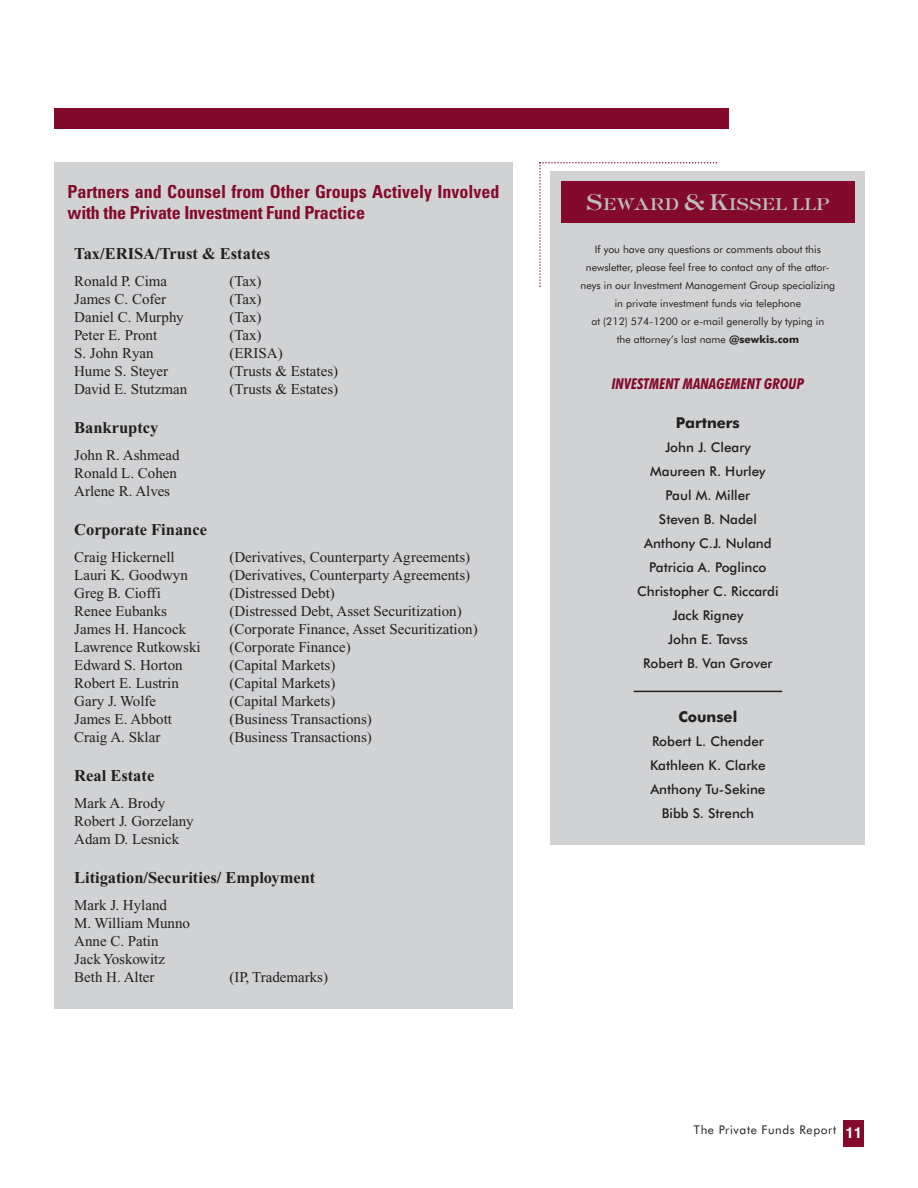
<style>
.page{position:relative;width:918px;height:1188px;background:#fff}
.page>*{position:absolute;margin:0;border:0;box-sizing:border-box;transform-origin:0 0}
.t1{font:700 condensed 18px/21.6px "Univers";color:#830a2b}
.t2{font:700 16.5px "Times New Roman";color:#231f20}
.t3{font:15.75px "AT Sackers Heavy Roman";color:#bcbdc0}
.t4{font:15px/18px "Times New Roman";color:#231f20}
.t5{font:italic 700 condensed 15px "Futura BT";color:#830a2b}
.t6{font:700 15px "Futura BT";color:#231f20}
.t7{font:700 15px "Helvetica";color:#fff}
.t8{font:500 13.5px/24px "Futura BT";color:#231f20;text-align:center}
.t9{font:12px "Futura BT";letter-spacing:.05em;color:#231f20}
.t10{font:10.5px/18px "Futura BT";color:#231f20;text-align:center}
.s1{font-size:21px}
.s2{font-weight:700}
</style>
<div class="page">
<div style="left:843px;top:1120px;width:21px;height:28px;background:#830a2b"></div>
<div style="left:54px;top:108px;width:675px;height:20px;background:#830a2b"></div>
<div style="left:551px;top:171px;width:314px;height:674px;background:#d1d2d4"></div>
<svg style="left:539px;top:162px;width:178px;height:125px"></svg>
<div style="left:561px;top:182px;width:294px;height:41px;background:#830a2b"></div>
<hr style="left:634px;top:691px;width:148px;height:1px;background:#231f20">
<div style="left:54px;top:162px;width:459px;height:846px;background:#d1d2d4"></div>
<p class="t1" style="left:68px;top:182px;width:434px">Partners and Counsel from Other Groups Actively Involved with the Private Investment Fund Practice</p>
<p class="t2" style="left:74px;top:248px;width:198px">Tax/ERISA/Trust &amp; Estates</p>
<p class="t4" style="left:74px;top:274px;width:94px">Ronald P. Cima</p>
<p class="t4" style="left:229px;top:274px;width:34px">(Tax)</p>
<p class="t4" style="left:74px;top:292px;width:94px">James C. Cofer</p>
<p class="t4" style="left:229px;top:292px;width:34px">(Tax)</p>
<p class="t4" style="left:74px;top:310px;width:111px">Daniel C. Murphy</p>
<p class="t4" style="left:229px;top:310px;width:34px">(Tax)</p>
<p class="t4" style="left:74px;top:328px;width:85px">Peter E. Pront</p>
<p class="t4" style="left:229px;top:328px;width:34px">(Tax)</p>
<p class="t4" style="left:74px;top:346px;width:81px">S. John Ryan</p>
<p class="t4" style="left:229px;top:346px;width:55px">(ERISA)</p>
<p class="t4" style="left:74px;top:364px;width:95px">Hume S. Steyer</p>
<p class="t4" style="left:229px;top:364px;width:110px">(Trusts &amp; Estates)</p>
<p class="t4" style="left:74px;top:382px;width:115px">David E. Stutzman</p>
<p class="t4" style="left:229px;top:382px;width:110px">(Trusts &amp; Estates)</p>
<p class="t2" style="left:74px;top:422px;width:86px">Bankruptcy</p>
<p class="t4" style="left:74px;top:448px;width:107px">John R. Ashmead<br>Ronald L. Cohen<br>Arlene R. Alves</p>
<p class="t2" style="left:74px;top:524px;width:134px">Corporate Finance</p>
<p class="t4" style="left:74px;top:550px;width:102px">Craig Hickernell</p>
<p class="t4" style="left:230px;top:550px;width:242px">(Derivatives, Counterparty Agreements)</p>
<p class="t4" style="left:74px;top:568px;width:115px">Lauri K. Goodwyn</p>
<p class="t4" style="left:230px;top:568px;width:242px">(Derivatives, Counterparty Agreements)</p>
<p class="t4" style="left:74px;top:586px;width:88px">Greg B. Cioffi</p>
<p class="t4" style="left:230px;top:586px;width:107px">(Distressed Debt)</p>
<p class="t4" style="left:74px;top:604px;width:94px">Renee Eubanks</p>
<p class="t4" style="left:230px;top:604px;width:234px">(Distressed Debt, Asset Securitization)</p>
<p class="t4" style="left:74px;top:622px;width:114px">James H. Hancock</p>
<p class="t4" style="left:230px;top:622px;width:250px">(Corporate Finance, Asset Securitization)</p>
<p class="t4" style="left:74px;top:640px;width:128px">Lawrence Rutkowski</p>
<p class="t4" style="left:229px;top:640px;width:123px">(Corporate Finance)</p>
<p class="t4" style="left:74px;top:658px;width:110px">Edward S. Horton</p>
<p class="t4" style="left:229px;top:658px;width:107px">(Capital Markets)</p>
<p class="t4" style="left:74px;top:676px;width:106px">Robert E. Lustrin</p>
<p class="t4" style="left:229px;top:676px;width:107px">(Capital Markets)</p>
<p class="t4" style="left:74px;top:694px;width:83px">Gary J. Wolfe</p>
<p class="t4" style="left:229px;top:694px;width:107px">(Capital Markets)</p>
<p class="t4" style="left:74px;top:712px;width:99px">James E. Abbott</p>
<p class="t4" style="left:229px;top:712px;width:144px">(Business Transactions)</p>
<p class="t4" style="left:74px;top:730px;width:88px">Craig A. Sklar</p>
<p class="t4" style="left:229px;top:730px;width:144px">(Business Transactions)</p>
<p class="t2" style="left:74px;top:770px;width:82px">Real Estate</p>
<p class="t4" style="left:74px;top:796px;width:121px">Mark A. Brody<br>Robert J. Gorzelany<br>Adam D. Lesnick</p>
<p class="t2" style="left:74px;top:872px;width:243px">Litigation/Securities/ Employment</p>
<p class="t4" style="left:74px;top:898px;width:117px">Mark J. Hyland<br>M. William Munno<br>Anne C. Patin<br>Jack Yoskowitz<br>Beth H. Alter</p>
<p class="t4" style="left:229px;top:970px;width:100px">(IP, Trademarks)</p>
<p class="t3" style="left:586px;top:195px;width:245px"><span class="s1">S</span>EWARD <span class="s1">&amp; K</span>ISSEL LLP</p>
<p class="t10" style="left:581px;top:241px;width:256px">If you have any questions or comments about this newsletter, please feel free to contact any of the attor&shy;neys in our Investment Management Group specializing in private investment funds via telephone<br>at (212) 574-1200 or e-mail generally by typing in<br>the attorney’s last name <span class="s2">@sewkis.com</span></p>
<p class="t5" style="left:612px;top:378px;width:194px">INVESTMENT MANAGEMENT GROUP</p>
<p class="t6" style="left:676px;top:417px;width:66px">Partners</p>
<p class="t8" style="left:637px;top:437px;width:143px">John J. Cleary<br>Maureen R. Hurley<br>Paul M. Miller<br>Steven B. Nadel<br>Anthony C.J. Nuland<br>Patricia A. Poglinco<br>Christopher C. Riccardi<br>Jack Rigney<br>John E. Tavss<br>Robert B. Van Grover</p>
<p class="t6" style="left:678px;top:710px;width:61px">Counsel</p>
<p class="t8" style="left:650px;top:730px;width:117px">Robert L. Chender<br>Kathleen K. Clarke<br>Anthony Tu-Sekine<br>Bibb S. Strench</p>
<p class="t9" style="left:694px;top:1125px;width:144px">The Private Funds Report</p>
<p class="t7" style="left:845px;top:1127px;width:18px">11</p>
</div>
